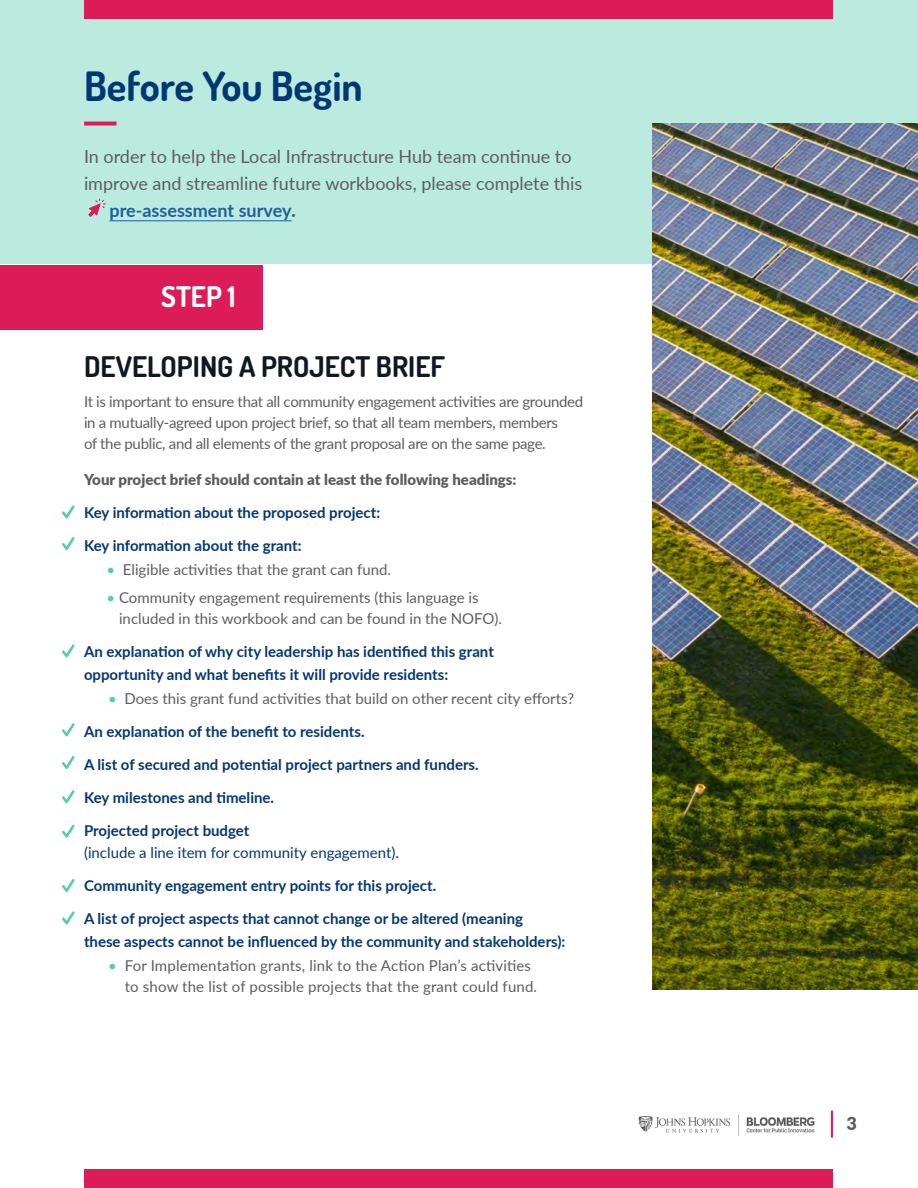
<style>
.page{position:relative;width:918px;height:1188px;background:#fff}
.page>*{position:absolute;margin:0;border:0;box-sizing:border-box;transform-origin:0 0}
.t1{font:700 40.5px "Dosis";color:#043673}
.t2{font:700 28.5px "Dosis";color:#111824}
.t3{font:700 28.5px "Dosis";color:#fff}
.t4{font:18px "Lato";color:#5d5d5d}
.t5{font:700 18px "Lato";color:#215e9e}
.t6{font:900 18px "Lato";color:#5d5d5d}
.t7{font:700 15px/22.5px "Lato";color:#043673}
.t8{font:15px/21px "Lato";color:#5d5d5d}
.t9{font:15px/21px "Lato";letter-spacing:-.02em;color:#5d5d5d}
.t10{font:900 15px "Lato";color:#5d5d5d}
.t11{font:15px "Lato";color:#043673}
.s1{font-weight:900;color:#5d5d5d}
.s2{color:#56ccac}
</style>
<div class="page">
<img style="left:638px;top:1114px;width:176px;height:21px">
<hr style="left:831px;top:1111px;width:2px;height:27px;background:#dc1c59">
<div style="left:0;top:265px;width:263px;height:65px;background:#dc1c59"></div>
<svg style="left:62px;top:505px;width:13px;height:13px"></svg>
<svg style="left:62px;top:537px;width:13px;height:13px"></svg>
<svg style="left:62px;top:644px;width:13px;height:13px"></svg>
<svg style="left:62px;top:723px;width:13px;height:13px"></svg>
<svg style="left:62px;top:756px;width:13px;height:13px"></svg>
<svg style="left:62px;top:790px;width:13px;height:13px"></svg>
<svg style="left:62px;top:825px;width:13px;height:13px"></svg>
<svg style="left:62px;top:879px;width:13px;height:13px"></svg>
<svg style="left:62px;top:911px;width:13px;height:13px"></svg>
<div style="left:0;top:0;width:918px;height:264px;background:#bbebde"></div>
<hr style="left:110px;top:220px;width:182px;height:1px;background:#215e9e">
<svg style="left:88px;top:198px;width:18px;height:19px"></svg>
<svg style="left:84px;top:122px;width:33px;height:4px"></svg>
<img style="left:652px;top:123px;width:266px;height:867px">
<div style="left:85px;top:0;width:748px;height:18px;background:#dc1c59"></div>
<div style="left:85px;top:1170px;width:748px;height:18px;background:#dc1c59"></div>
<h1 class="t1" style="left:84px;top:59px;width:280px">Before You Begin</h1>
<p class="t4" style="left:84px;top:143px;width:489px">In order to help the Local Infrastructure Hub team continue to</p>
<p class="t4" style="left:84px;top:170px;width:500px">improve and streamline future workbooks, please complete this</p>
<p class="t5" style="left:110px;top:197px;width:188px">pre-assessment survey<span class="s1">.</span></p>
<h2 class="t3" style="left:161px;top:277px;width:76px">STEP 1</h2>
<h2 class="t2" style="left:84px;top:347px;width:362px">DEVELOPING A PROJECT BRIEF</h2>
<p class="t9" style="left:84px;top:390px;width:501px">It is important to ensure that all community engagement activities are grounded in a mutually-agreed upon project brief, so that all team members, members<br>of the public, and all elements of the grant proposal are on the same page.</p>
<p class="t10" style="left:84px;top:468px;width:434px">Your project brief should contain at least the following headings:</p>
<p class="t7" style="left:84px;top:500px;width:298px">Key information about the proposed project:</p>
<p class="t7" style="left:84px;top:533px;width:219px">Key information about the grant:</p>
<p class="t8" style="left:107px;top:558px;width:286px"><span class="s2">•</span> Eligible activities that the grant can fund.</p>
<p class="t8" style="left:119px;top:587px;width:384px;text-indent:-13px"><span class="s2">•</span> Community engagement requirements (this language is included in this workbook and can be found in the NOFO).</p>
<p class="t7" style="left:84px;top:640px;width:411px">An explanation of why city leadership has identified this grant opportunity and what benefits it will provide residents:</p>
<p class="t8" style="left:108px;top:687px;width:468px"><span class="s2">•</span> Does this grant fund activities that build on other recent city efforts?</p>
<p class="t7" style="left:84px;top:719px;width:282px">An explanation of the benefit to residents.</p>
<p class="t7" style="left:84px;top:752px;width:396px">A list of secured and potential project partners and funders.</p>
<p class="t7" style="left:84px;top:785px;width:192px">Key milestones and timeline.</p>
<p class="t7" style="left:84px;top:818px;width:167px">Projected project budget</p>
<p class="t11" style="left:84px;top:842px;width:317px">(include a line item for community engagement).</p>
<p class="t7" style="left:84px;top:874px;width:354px">Community engagement entry points for this project.</p>
<p class="t7" style="left:84px;top:907px;width:483px">A list of project aspects that cannot change or be altered (meaning<br>these aspects cannot be influenced by the community and stakeholders):</p>
<p class="t8" style="left:125px;top:954px;width:414px;text-indent:-17px"><span class="s2">•</span> For Implementation grants, link to the Action Plan’s activities to show the list of possible projects that the grant could fund.</p>
<p class="t6" style="left:846px;top:1110px;width:12px">3</p>
</div>
